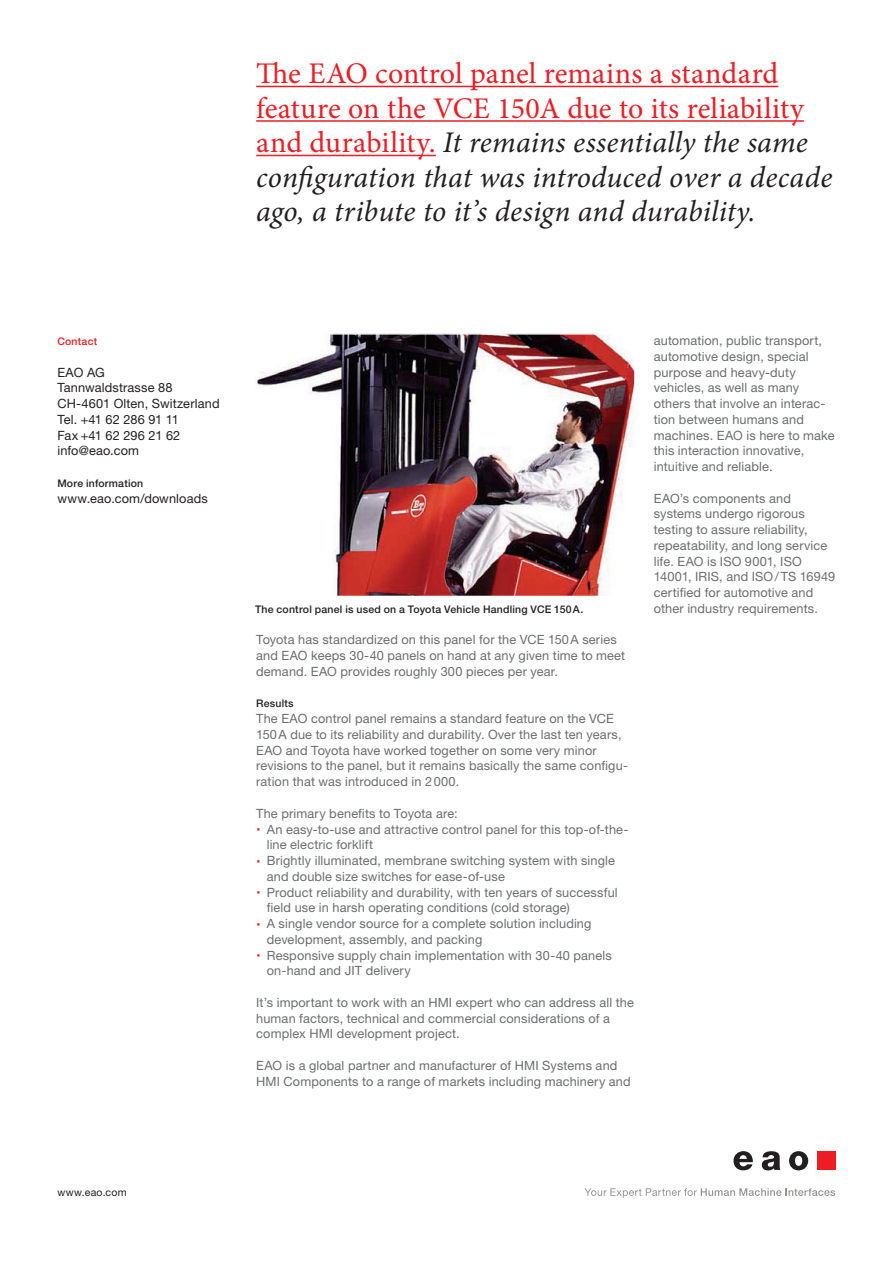
<style>
.page{position:relative;width:893px;height:1263px;background:#fff}
.page>*{position:absolute;margin:0;border:0;box-sizing:border-box;transform-origin:0 0}
.t1{font:italic 30px/34.5px "Minion Pro";letter-spacing:.005em;color:#231f20}
.t2{font:12.75px/15.8px "Helvetica Neue LT Std";letter-spacing:.01em;color:#6c6d70}
.t3{font:12.75px/15.8px "Helvetica Neue LT Std";letter-spacing:.01em;color:#231f20}
.t4{font:500 10.5px "Helvetica Neue LT Std";letter-spacing:.02em;color:#231f20}
.t5{font:10.5px "Helvetica Neue LT Std";letter-spacing:.025em;color:#231f20}
.t6{font:500 10.5px "Helvetica Neue LT Std";letter-spacing:.02em;color:#ee1d23}
.s1{font-style:normal;color:#ee1d23}
</style>
<div class="page">
<svg style="left:584px;top:1188px;width:251px;height:10px"></svg>
<div style="left:817px;top:1151px;width:19px;height:19px;background:#ee1d23"></div>
<svg style="left:789px;top:1151px;width:19px;height:19px"></svg>
<svg style="left:762px;top:1151px;width:18px;height:19px"></svg>
<svg style="left:733px;top:1151px;width:20px;height:19px"></svg>
<hr style="left:256px;top:86px;width:522px;height:1px;background:#ee1d23">
<hr style="left:256px;top:120px;width:548px;height:2px;background:#ee1d23">
<hr style="left:256px;top:155px;width:180px;height:1px;background:#ee1d23">
<img style="left:256px;top:336px;width:377px;height:258px">
<div style="left:253px;top:333px;width:383px;height:264px;border:2px solid #fff"></div>
<h1 class="t1" style="left:256px;top:57px;width:578px"><span class="s1">The EAO control panel remains a standard feature on the VCE 150A due to its reliability and durability.</span> It remains essentially the same configuration that was introduced over a decade ago, a tribute to it’s design and durability.</h1>
<p class="t6" style="left:57px;top:335px;width:41px">Contact</p>
<p class="t3" style="left:57px;top:364px;width:164px">EAO AG<br>Tannwaldstrasse 88<br>CH-4601 Olten, Switzerland<br>Tel. +41 62 286 91 11<br>Fax +41 62 296 21 62 info@eao.com</p>
<p class="t4" style="left:57px;top:477px;width:87px">More information</p>
<p class="t3" style="left:57px;top:490px;width:152px">www.eao.com/downloads</p>
<p class="t2" style="left:654px;top:333px;width:182px">automation, public transport, automotive design, special purpose and heavy-duty vehicles, as well as many others that involve an interac&shy;tion between humans and machines. EAO is here to make this interaction innovative, intuitive and reliable.</p>
<p class="t2" style="left:654px;top:490px;width:183px">EAO’s components and systems undergo rigorous testing to assure reliability, repeatability, and long service life. EAO is ISO 9001, ISO<br>14001, IRIS, and ISO/TS 16949 certified for automotive and</p>
<p class="t4" style="left:255px;top:603px;width:330px">The control panel is used on a Toyota Vehicle Handling VCE 150A.</p>
<p class="t2" style="left:654px;top:600px;width:166px">other industry requirements.</p>
<p class="t2" style="left:256px;top:632px;width:371px">Toyota has standardized on this panel for the VCE 150A series and EAO keeps 30-40 panels on hand at any given time to meet demand. EAO provides roughly 300 pieces per year.</p>
<p class="t4" style="left:256px;top:697px;width:39px">Results</p>
<p class="t2" style="left:256px;top:711px;width:373px">The EAO control panel remains a standard feature on the VCE 150A due to its reliability and durability. Over the last ten years, EAO and Toyota have worked together on some very minor revisions to the panel, but it remains basically the same configu&shy;ration that was introduced in 2000.</p>
<p class="t2" style="left:267px;top:805px;width:363px;text-indent:-11px">The primary benefits to Toyota are:<br>An easy-to-use and attractive control panel for this top-of-the&shy;line electric forklift<br>Brightly illuminated, membrane switching system with single and double size switches for ease-of-use<br>Product reliability and durability, with ten years of successful field use in harsh operating conditions (cold storage)<br>A single vendor source for a complete solution including development, assembly, and packing<br>Responsive supply chain implementation with 30-40 panels on-hand and JIT delivery</p>
<p class="t2" style="left:256px;top:994px;width:379px">It’s important to work with an HMI expert who can address all the human factors, technical and commercial considerations of a complex HMI development project.</p>
<p class="t2" style="left:256px;top:1057px;width:376px">EAO is a global partner and manufacturer of HMI Systems and<br>HMI Components to a range of markets including machinery and</p>
<p class="t5" style="left:57px;top:1186px;width:71px">www.eao.com</p>
</div>
